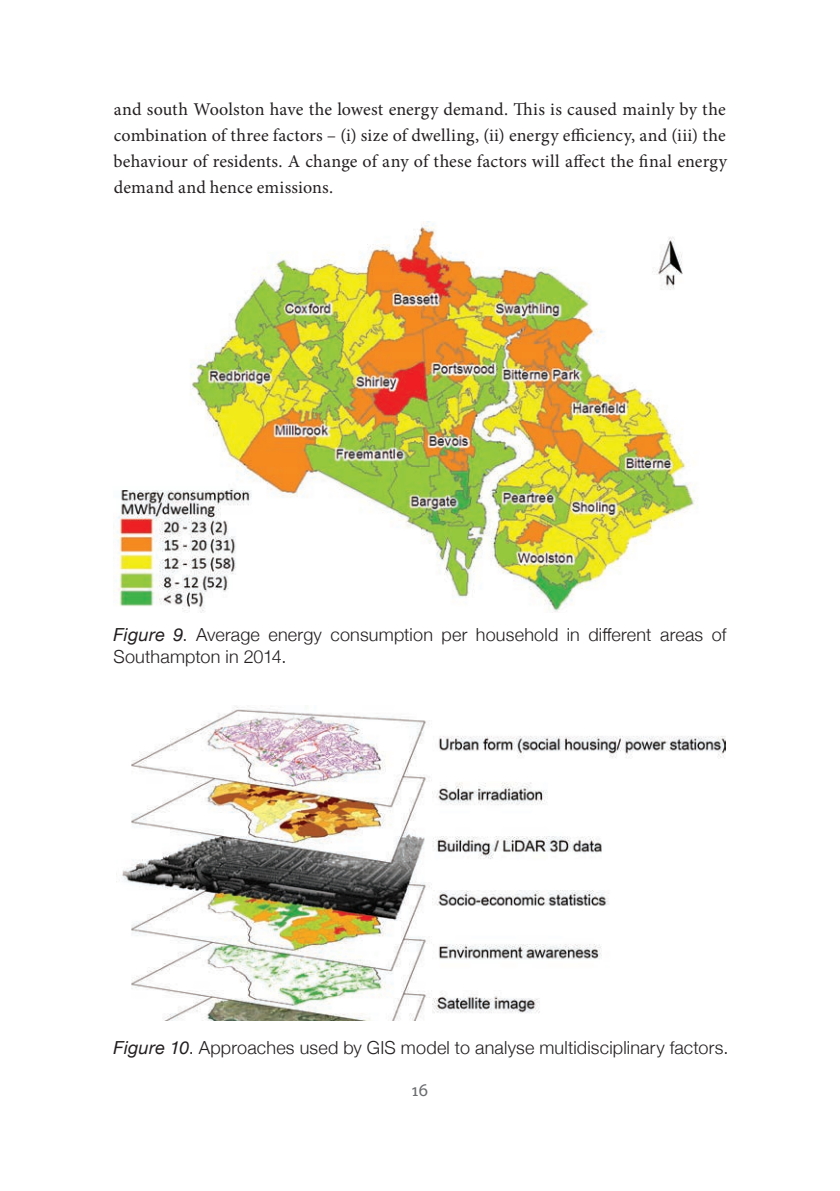
<style>
.page{position:relative;width:840px;height:1191px;background:#fff}
.page>*{position:absolute;margin:0;border:0;box-sizing:border-box;transform-origin:0 0}
.t1{font:18px/26px "Minion Pro";letter-spacing:.01em;color:#231f20;text-align:justify}
.t2{font:300 18px/22px "Helvetica Neue";letter-spacing:.01em;color:#231f20}
.t3{font:18px "Grandesign Neue Serif";color:#6c6d70}
.s1{font-weight:400;font-style:italic}
</style>
<div class="page">
<img style="left:114px;top:222px;width:584px;height:391px">
<img style="left:122px;top:706px;width:602px;height:314px">
<p class="t1" style="left:113px;top:96px;width:614px">and south Woolston have the lowest energy demand. This is caused mainly by the combination of three factors – (i) size of dwelling, (ii) energy efficiency, and (iii) the behaviour of residents. A change of any of these factors will affect the final energy demand and hence emissions.</p>
<p class="t2" style="left:113px;top:622px;width:614px"><span class="s1">Figure 9</span>. Average energy consumption per household in different areas of<br>Southampton in 2014.</p>
<p class="t2" style="left:114px;top:1035px;width:616px"><span class="s1">Figure 10</span>. Approaches used by GIS model to analyse multidisciplinary factors.</p>
<p class="t3" style="left:410px;top:1080px;width:19px">16</p>
</div>
